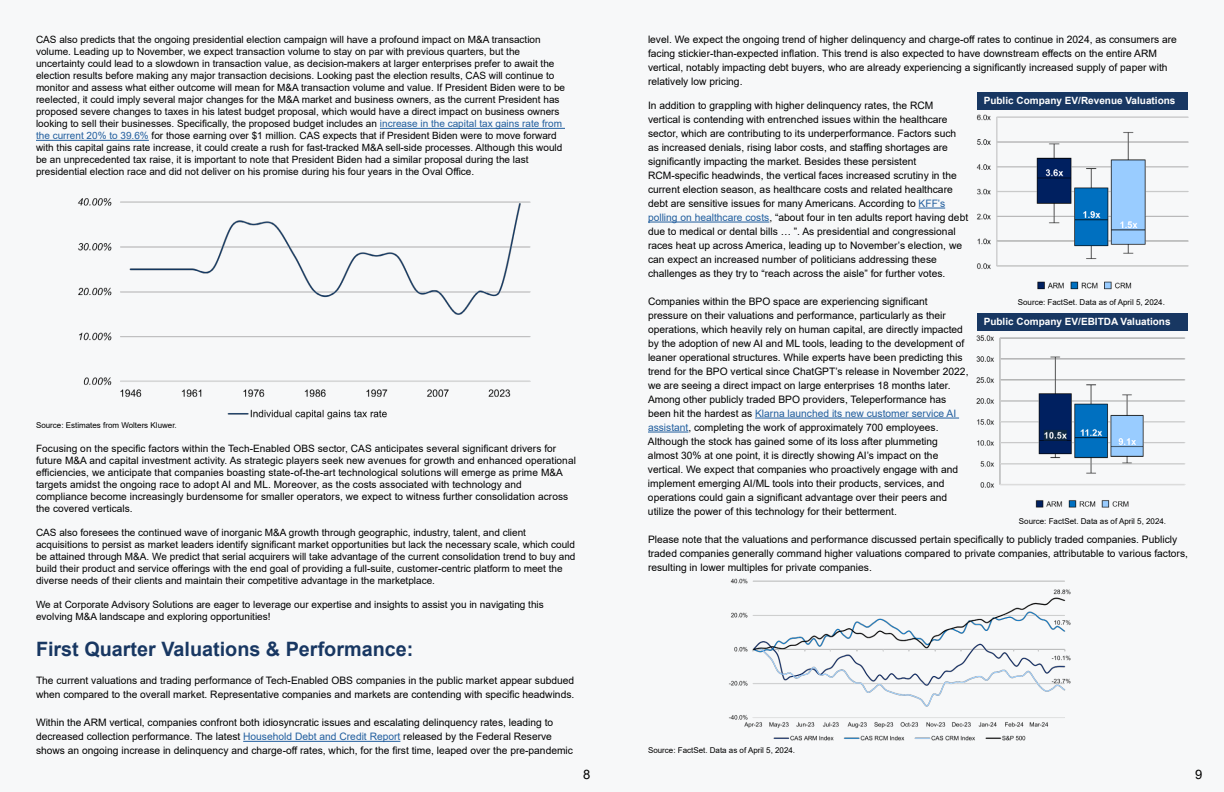
<style>
.page{position:relative;width:1224px;height:792px;background:#fff}
.page>*{position:absolute;margin:0;border:0;box-sizing:border-box;transform-origin:0 0}
.t1{font:700 19.8px "Arial";color:#183762}
.t2{font:13px "Arial";color:#000}
.t3{font:10.2px/14px "Arial";color:#000}
.t4{font:10.1px/12.1px "Arial";letter-spacing:.005em;color:#000}
.t5{font:10px/12px "Arial";color:#000}
.t6{font:700 10px "Arial";color:#fff}
.t7{font:8px "Arial";color:#000}
.s1{color:#215e9e}
</style>
<div class="page">
<div style="left:0;top:0;width:612px;height:792px;background:#f7f8f9"></div>
<div style="left:612px;top:0;width:612px;height:792px;background:#f7f8f9"></div>
<svg style="left:919px;top:208px;width:26px;height:1px"></svg>
<hr style="left:648px;top:222px;width:121px;height:1px;background:#215e9e">
<hr style="left:755px;top:418px;width:204px;height:1px;background:#215e9e">
<hr style="left:648px;top:432px;width:40px;height:1px;background:#215e9e">
<img style="left:976px;top:114px;width:213px;height:175px">
<img style="left:976px;top:335px;width:210px;height:173px">
<div style="left:978px;top:92px;width:210px;height:17px;background:#183762"></div>
<div style="left:978px;top:314px;width:210px;height:17px;background:#183762"></div>
<hr style="left:380px;top:128px;width:185px;height:1px;background:#215e9e">
<hr style="left:36px;top:140px;width:113px;height:1px;background:#215e9e">
<hr style="left:243px;top:741px;width:157px;height:1px;background:#215e9e">
<img style="left:78px;top:198px;width:453px;height:222px">
<img style="left:729px;top:578px;width:342px;height:163px">
<p class="t5" style="left:36px;top:34px;width:531px">CAS also predicts that the ongoing presidential election campaign will have a profound impact on M&amp;A transaction volume. Leading up to November, we expect transaction volume to stay on par with previous quarters, but the uncertainty could lead to a slowdown in transaction value, as decision-makers at larger enterprises prefer to await the election results before making any major transaction decisions. Looking past the election results, CAS will continue to monitor and assess what either outcome will mean for M&amp;A transaction volume and value. If President Biden were to be reelected, it could imply several major changes for the M&amp;A market and business owners, as the current President has proposed severe changes to taxes in his latest budget proposal, which would have a direct impact on business owners looking to sell their businesses. Specifically, the proposed budget includes an <span class="s1">increase in the capital tax gains rate from the current 20% to 39.6%</span> for those earning over $1 million. CAS expects that if President Biden were to move forward with this capital gains rate increase, it could create a rush for fast-tracked M&amp;A sell-side processes. Although this would be an unprecedented tax raise, it is important to note that President Biden had a similar proposal during the last presidential election race and did not deliver on his promise during his four years in the Oval Office.</p>
<p class="t7" style="left:36px;top:419px;width:142px">Source: Estimates from Wolters Kluwer.</p>
<p class="t4" style="left:36px;top:442px;width:541px">Focusing on the specific factors within the Tech-Enabled OBS sector, CAS anticipates several significant drivers for future M&amp;A and capital investment activity. As strategic players seek new avenues for growth and enhanced operational efficiencies, we anticipate that companies boasting state-of-the-art technological solutions will emerge as prime M&amp;A targets amidst the ongoing race to adopt AI and ML. Moreover, as the costs associated with technology and<br>compliance become increasingly burdensome for smaller operators, we expect to witness further consolidation across the covered verticals.</p>
<p class="t5" style="left:36px;top:527px;width:541px">CAS also foresees the continued wave of inorganic M&amp;A growth through geographic, industry, talent, and client acquisitions to persist as market leaders identify significant market opportunities but lack the necessary scale, which could be attained through M&amp;A. We predict that serial acquirers will take advantage of the current consolidation trend to buy and build their product and service offerings with the end goal of providing a full-suite, customer-centric platform to meet the diverse needs of their clients and maintain their competitive advantage in the marketplace.</p>
<p class="t5" style="left:36px;top:599px;width:509px">We at Corporate Advisory Solutions are eager to leverage our expertise and insights to assist you in navigating this evolving M&amp;A landscape and exploring opportunities!</p>
<h1 class="t1" style="left:36px;top:641px;width:379px">First Quarter Valuations &amp; Performance:</h1>
<p class="t3" style="left:36px;top:674px;width:540px">The current valuations and trading performance of Tech-Enabled OBS companies in the public market appear subdued when compared to the overall market. Representative companies and markets are contending with specific headwinds.</p>
<p class="t3" style="left:36px;top:716px;width:539px">Within the ARM vertical, companies confront both idiosyncratic issues and escalating delinquency rates, leading to decreased collection performance. The latest <span class="s1">Household Debt and Credit Report</span> released by the Federal Reserve shows an ongoing increase in delinquency and charge-off rates, which, for the first time, leaped over the pre-pandemic</p>
<p class="t3" style="left:648px;top:33px;width:530px">level. We expect the ongoing trend of higher delinquency and charge-off rates to continue in 2024, as consumers are facing stickier-than-expected inflation. This trend is also expected to have downstream effects on the entire ARM vertical, notably impacting debt buyers, who are already experiencing a significantly increased supply of paper with relatively low pricing.</p>
<p class="t6" style="left:984px;top:96px;width:193px">Public Company EV/Revenue Valuations</p>
<p class="t3" style="left:648px;top:98px;width:322px">In addition to grappling with higher delinquency rates, the RCM vertical is contending with entrenched issues within the healthcare sector, which are contributing to its underperformance. Factors such as increased denials, rising labor costs, and staffing shortages are significantly impacting the market. Besides these persistent RCM-specific headwinds, the vertical faces increased scrutiny in the current election season, as healthcare costs and related healthcare debt are sensitive issues for many Americans. According to <span class="s1">KFF’s polling on healthcare costs</span>, “about four in ten adults report having debt due to medical or dental bills … ”. As presidential and congressional races heat up across America, leading up to November’s election, we can expect an increased number of politicians addressing these challenges as they try to “reach across the aisle” for further votes.</p>
<p class="t3" style="left:648px;top:294px;width:322px">Companies within the BPO space are experiencing significant pressure on their valuations and performance, particularly as their operations, which heavily rely on human capital, are directly impacted by the adoption of new AI and ML tools, leading to the development of leaner operational structures. While experts have been predicting this trend for the BPO vertical since ChatGPT’s release in November 2022, we are seeing a direct impact on large enterprises 18 months later.<br>Among other publicly traded BPO providers, Teleperformance has been hit the hardest as <span class="s1">Klarna launched its new customer service AI assistant</span>, completing the work of approximately 700 employees.<br>Although the stock has gained some of its loss after plummeting almost 30% at one point, it is directly showing AI’s impact on the vertical. We expect that companies who proactively engage with and implement emerging AI/ML tools into their products, services, and operations could gain a significant advantage over their peers and utilize the power of this technology for their betterment.</p>
<p class="t7" style="left:1018px;top:297px;width:149px">Source: FactSet. Data as of April 5, 2024.</p>
<p class="t7" style="left:1019px;top:516px;width:149px">Source: FactSet. Data as of April 5, 2024.</p>
<p class="t6" style="left:984px;top:318px;width:188px">Public Company EV/EBITDA Valuations</p>
<p class="t3" style="left:648px;top:533px;width:542px">Please note that the valuations and performance discussed pertain specifically to publicly traded companies. Publicly traded companies generally command higher valuations compared to private companies, attributable to various factors, resulting in lower multiples for private companies.</p>
<p class="t7" style="left:648px;top:745px;width:149px">Source: FactSet. Data as of April 5, 2024.</p>
<p class="t2" style="left:583px;top:765px;width:9px">8</p>
<p class="t2" style="left:1195px;top:765px;width:9px">9</p>
</div>
